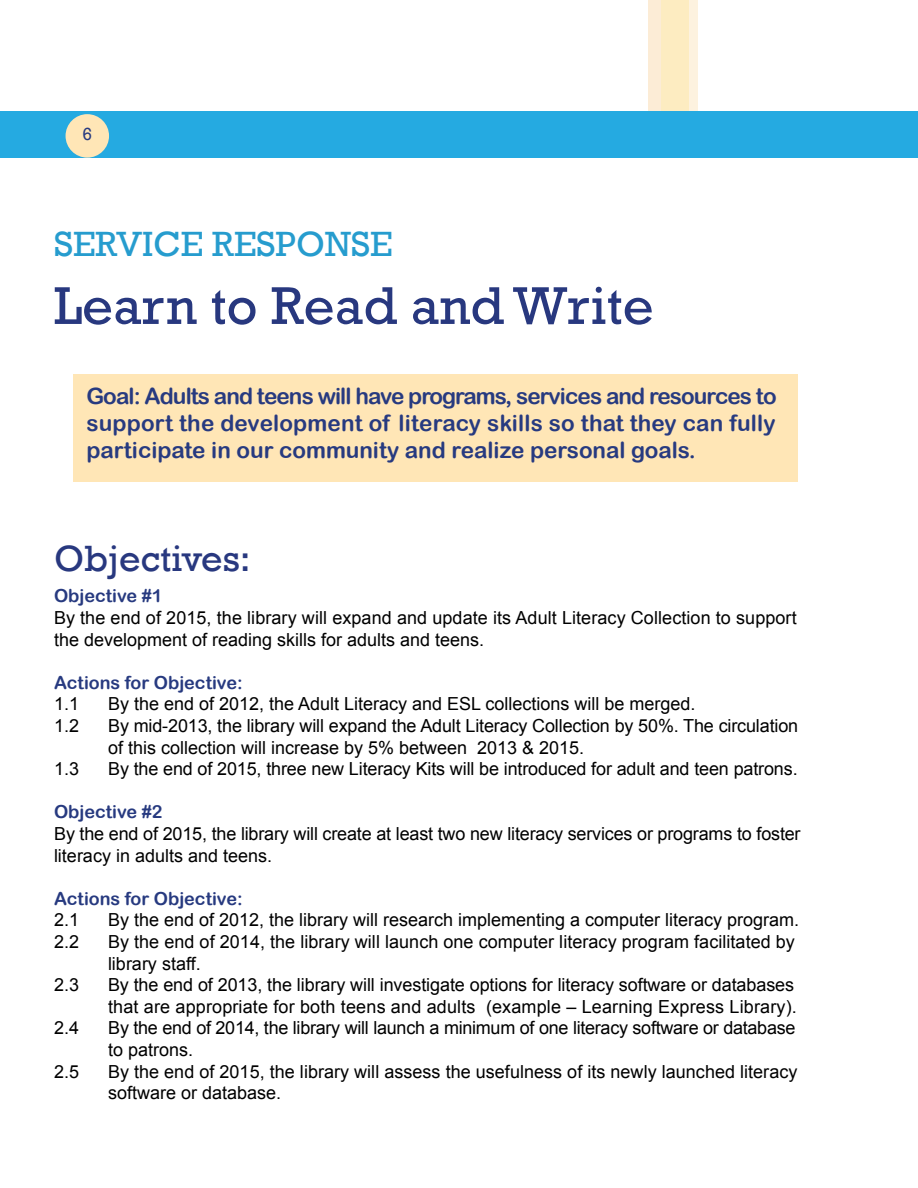
<style>
.page{position:relative;width:918px;height:1188px;background:#fff}
.page>*{position:absolute;margin:0;border:0;box-sizing:border-box;transform-origin:0 0}
.t1{font:54px "Rockwell";color:#28387f}
.t2{font:37.5px "Rockwell";color:#28387f}
.t3{font:36px "Rockwell";color:#269cce}
.t4{font:22.5px/27px "Arial Rounded MT Bold";color:#273a80;text-align:justify}
.t5{font:18px/21.6px "Arial";color:#000}
.t6{font:18px "Arial Rounded MT Bold";color:#273a80}
.t7{font:18px "Rockwell";color:#273a80}
</style>
<div class="page">
<div style="left:649px;top:0;width:49px;height:149px;background:#fdecc1"></div>
<svg style="left:648px;top:0;width:13px;height:111px"></svg>
<svg style="left:689px;top:0;width:9px;height:111px"></svg>
<div style="left:0;top:111px;width:918px;height:47px;background:#25aae1"></div>
<div style="left:66px;top:114px;width:43px;height:44px;background:#ffe6b6;border-radius:50%"></div>
<div style="left:74px;top:374px;width:724px;height:108px;background:#ffe6b6"></div>
<p class="t7" style="left:82px;top:124px;width:11px">6</p>
<h3 class="t3" style="left:54px;top:224px;width:340px">SERVICE RESPONSE</h3>
<h1 class="t1" style="left:54px;top:275px;width:601px">Learn to Read and Write</h1>
<p class="t4" style="left:86px;top:383px;width:692px">Goal: Adults and teens will have programs, services and resources to support the development of literacy skills so that they can fully participate in our community and realize personal goals.</p>
<h2 class="t2" style="left:54px;top:537px;width:198px">Objectives:</h2>
<p class="t6" style="left:54px;top:585px;width:110px">Objective #1</p>
<p class="t5" style="left:54px;top:607px;width:744px">By the end of 2015, the library will expand and update its Adult Literacy Collection to support the development of reading skills for adults and teens.</p>
<p class="t6" style="left:54px;top:672px;width:190px">Actions for Objective:</p>
<p class="t5" style="left:54px;top:693px;width:27px">1.1</p>
<p class="t5" style="left:108px;top:693px;width:589px">By the end of 2012, the Adult Literacy and ESL collections will be merged.</p>
<p class="t5" style="left:54px;top:715px;width:27px">1.2</p>
<p class="t5" style="left:108px;top:715px;width:692px">By mid-2013, the library will expand the Adult Literacy Collection by 50%. The circulation of this collection will increase by 5% between 2013 &amp; 2015.</p>
<p class="t5" style="left:54px;top:758px;width:27px">1.3</p>
<p class="t5" style="left:108px;top:758px;width:691px">By the end of 2015, three new Literacy Kits will be introduced for adult and teen patrons.</p>
<p class="t6" style="left:54px;top:801px;width:110px">Objective #2</p>
<p class="t5" style="left:54px;top:823px;width:748px">By the end of 2015, the library will create at least two new literacy services or programs to foster literacy in adults and teens.</p>
<p class="t6" style="left:54px;top:888px;width:190px">Actions for Objective:</p>
<p class="t5" style="left:54px;top:909px;width:27px">2.1</p>
<p class="t5" style="left:108px;top:909px;width:693px">By the end of 2012, the library will research implementing a computer literacy program.</p>
<p class="t5" style="left:54px;top:931px;width:27px">2.2</p>
<p class="t5" style="left:108px;top:931px;width:688px">By the end of 2014, the library will launch one computer literacy program facilitated by library staff.</p>
<p class="t5" style="left:54px;top:974px;width:27px">2.3</p>
<p class="t5" style="left:108px;top:974px;width:690px">By the end of 2013, the library will investigate options for literacy software or databases that are appropriate for both teens and adults (example – Learning Express Library).</p>
<p class="t5" style="left:54px;top:1017px;width:27px">2.4</p>
<p class="t5" style="left:108px;top:1017px;width:689px">By the end of 2014, the library will launch a minimum of one literacy software or database to patrons.</p>
<p class="t5" style="left:54px;top:1061px;width:27px">2.5</p>
<p class="t5" style="left:108px;top:1061px;width:691px">By the end of 2015, the library will assess the usefulness of its newly launched literacy software or database.</p>
</div>
